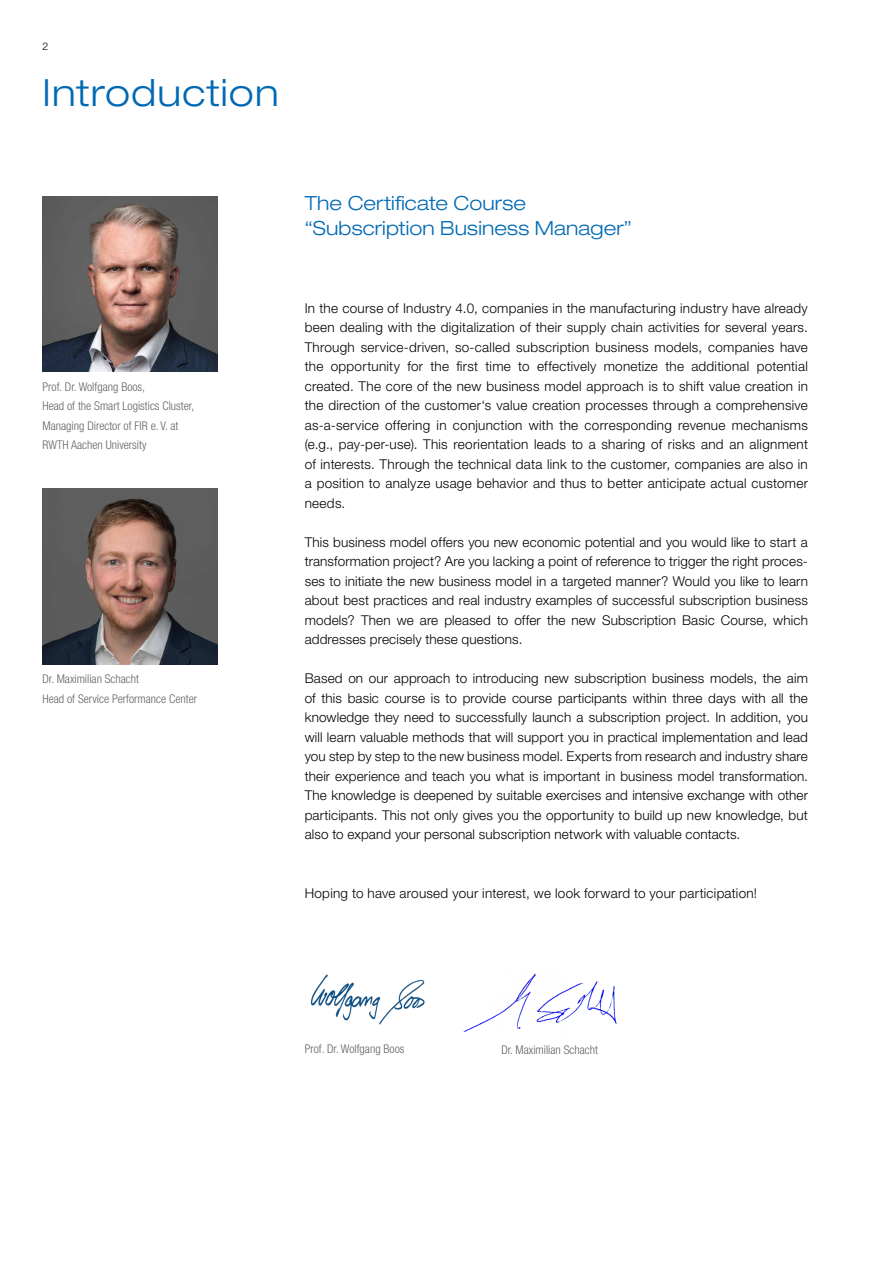
<style>
.page{position:relative;width:893px;height:1263px;background:#fff}
.page>*{position:absolute;margin:0;border:0;box-sizing:border-box;transform-origin:0 0}
.t1{font:300 expanded 37.5px "Helvetica Neue LT Std";letter-spacing:.03em;color:#0069b4}
.t2{font:300 expanded 19.5px/25.5px "Helvetica Neue LT Std";letter-spacing:.01em;color:#0069b4}
.t3{font:300 13.5px/19.5px "Helvetica Neue LT Std";letter-spacing:.01em;color:#000;text-align:justify}
.t4{font:300 condensed 12px/19.5px "Helvetica Neue LT Std";color:#646363}
.t5{font:300 10.5px "Helvetica Neue LT Std";color:#000}
</style>
<div class="page">
<img style="left:43px;top:196px;width:175px;height:175px">
<img style="left:463px;top:974px;width:154px;height:58px">
<img style="left:310px;top:974px;width:115px;height:51px">
<img style="left:43px;top:489px;width:175px;height:175px">
<p class="t5" style="left:43px;top:40px;width:7px">2</p>
<h1 class="t1" style="left:43px;top:70px;width:238px">Introduction</h1>
<p class="t4" style="left:43px;top:377px;width:153px">Prof. Dr. Wolfgang Boos,<br>Head of the Smart Logistics Cluster,<br>Managing Director of FIR e. V. at<br>RWTH Aachen University</p>
<p class="t4" style="left:43px;top:669px;width:156px">Dr. Maximilian Schacht<br>Head of Service Performance Center</p>
<h2 class="t2" style="left:305px;top:190px;width:329px">The Certificate Course “Subscription Business Manager”</h2>
<p class="t3" style="left:305px;top:298px;width:505px">In the course of Industry 4.0, companies in the manufacturing industry have already been dealing with the digitalization of their supply chain activities for several years.<br>Through service-driven, so-called subscription business models, companies have the opportunity for the first time to effectively monetize the additional potential created. The core of the new business model approach is to shift value creation in the direction of the customer‘s value creation processes through a comprehensive as-a-service offering in conjunction with the corresponding revenue mechanisms (e.g., pay-per-use). This reorientation leads to a sharing of risks and an alignment of interests. Through the technical data link to the customer, companies are also in a position to analyze usage behavior and thus to better anticipate actual customer needs.</p>
<p class="t3" style="left:305px;top:532px;width:505px">This business model offers you new economic potential and you would like to start a transformation project? Are you lacking a point of reference to trigger the right proces&shy;ses to initiate the new business model in a targeted manner? Would you like to learn about best practices and real industry examples of successful subscription business models? Then we are pleased to offer the new Subscription Basic Course, which addresses precisely these questions.</p>
<p class="t3" style="left:305px;top:668px;width:505px">Based on our approach to introducing new subscription business models, the aim of this basic course is to provide course participants within three days with all the knowledge they need to successfully launch a subscription project. In addition, you will learn valuable methods that will support you in practical implementation and lead you step by step to the new business model. Experts from research and industry share their experience and teach you what is important in business model transformation.<br>The knowledge is deepened by suitable exercises and intensive exchange with other participants. This not only gives you the opportunity to build up new knowledge, but also to expand your personal subscription network with valuable contacts.</p>
<p class="t3" style="left:305px;top:883px;width:454px">Hoping to have aroused your interest, we look forward to your participation!</p>
<p class="t4" style="left:305px;top:1039px;width:101px">Prof. Dr. Wolfgang Boos</p>
<p class="t4" style="left:501px;top:1040px;width:98px">Dr. Maximilian Schacht</p>
</div>
